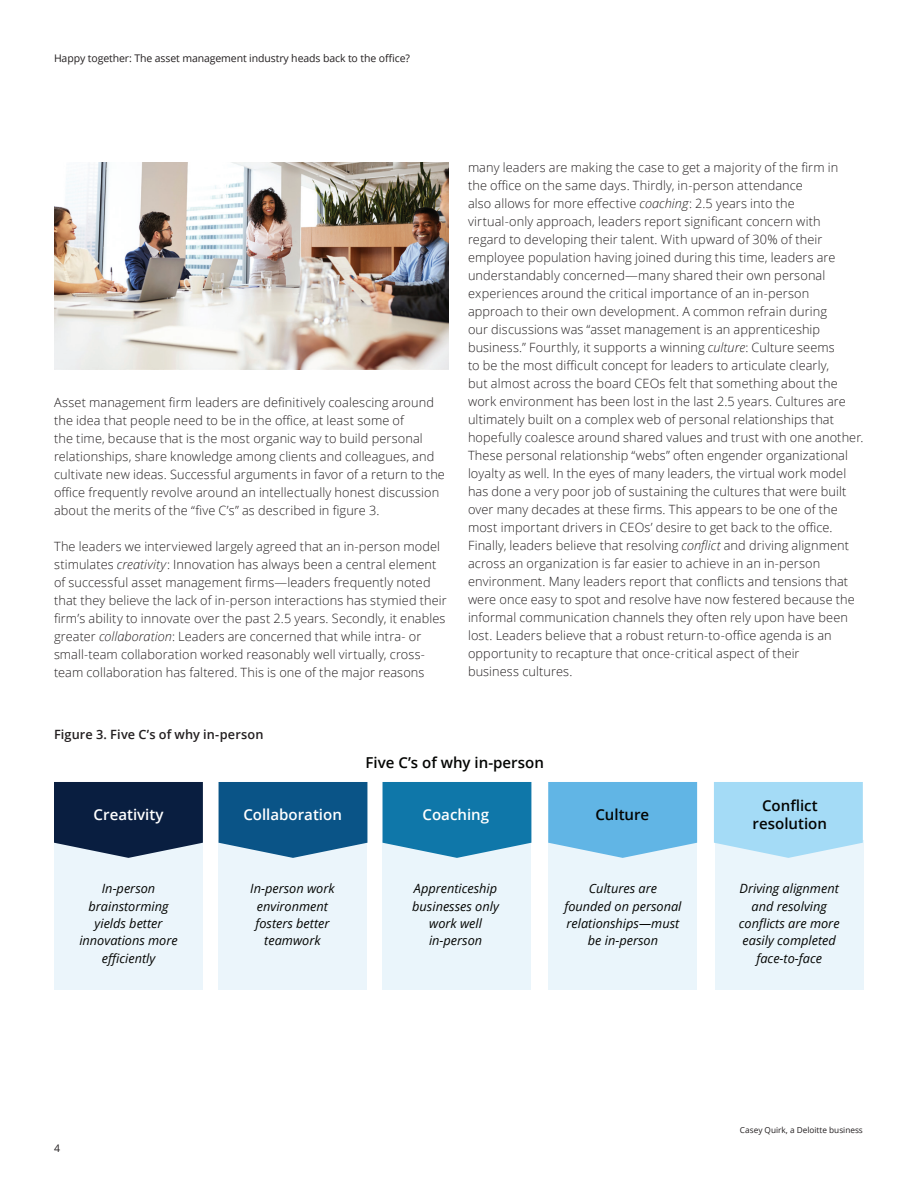
<style>
.page{position:relative;width:918px;height:1188px;background:#fff}
.page>*{position:absolute;margin:0;border:0;box-sizing:border-box;transform-origin:0 0}
.t1{font:600 15px/18.6px "Open Sans";color:#040503;text-align:center}
.t2{font:600 15px "Open Sans";color:#fff}
.t3{font:300 12.75px/18px "Open Sans";letter-spacing:.01em;color:#231f20}
.t4{font:italic 12.75px/17.4px "Open Sans";color:#040503;text-align:center}
.t5{font:600 12.75px "Open Sans";letter-spacing:.01em;color:#231f20}
.t6{font:10.5px "Open Sans";letter-spacing:-.01em;color:#231f20}
.t7{font:8.25px "Open Sans";color:#231f20}
.s1{font-style:italic}
</style>
<div class="page">
<div style="left:55px;top:840px;width:148px;height:149px;background:#ebf5fb"></div>
<svg style="left:54px;top:782px;width:149px;height:76px;background:#203353"></svg>
<div style="left:219px;top:840px;width:148px;height:149px;background:#ebf5fb"></div>
<svg style="left:219px;top:782px;width:148px;height:76px;background:#206492"></svg>
<div style="left:383px;top:840px;width:148px;height:149px;background:#eaf5fb"></div>
<svg style="left:383px;top:782px;width:148px;height:76px;background:#2583b1"></svg>
<div style="left:548px;top:840px;width:149px;height:149px;background:#eaf5fb"></div>
<svg style="left:548px;top:782px;width:149px;height:76px;background:#6fbbe7"></svg>
<div style="left:716px;top:840px;width:148px;height:149px;background:#eaf5fb"></div>
<svg style="left:714px;top:782px;width:149px;height:76px;background:#abddf6"></svg>
<img style="left:54px;top:162px;width:394px;height:207px">
<p class="t6" style="left:54px;top:51px;width:357px">Happy together: The asset management industry heads back to the office?</p>
<p class="t3" style="left:54px;top:393px;width:392px">Asset management firm leaders are definitively coalescing around the idea that people need to be in the office, at least some of<br>the time, because that is the most organic way to build personal relationships, share knowledge among clients and colleagues, and cultivate new ideas. Successful arguments in favor of a return to the office frequently revolve around an intellectually honest discussion about the merits of the “five C’s” as described in figure 3.</p>
<p class="t3" style="left:54px;top:537px;width:394px">The leaders we interviewed largely agreed that an in-person model stimulates <span class="s1">creativity</span>: Innovation has always been a central element of successful asset management firms—leaders frequently noted that they believe the lack of in-person interactions has stymied their firm’s ability to innovate over the past 2.5 years. Secondly, it enables greater <span class="s1">collaboration</span>: Leaders are concerned that while intra- or small-team collaboration worked reasonably well virtually, cross&shy;team collaboration has faltered. This is one of the major reasons</p>
<p class="t5" style="left:54px;top:726px;width:211px">Figure 3. Five C’s of why in-person</p>
<p class="t3" style="left:468px;top:158px;width:397px">many leaders are making the case to get a majority of the firm in<br>the office on the same days. Thirdly, in-person attendance<br>also allows for more effective <span class="s1">coaching</span>: 2.5 years into the virtual-only approach, leaders report significant concern with<br>regard to developing their talent. With upward of 30% of their employee population having joined during this time, leaders are understandably concerned—many shared their own personal experiences around the critical importance of an in-person approach to their own development. A common refrain during<br>our discussions was “asset management is an apprenticeship business.” Fourthly, it supports a winning <span class="s1">culture</span>: Culture seems<br>to be the most difficult concept for leaders to articulate clearly,<br>but almost across the board CEOs felt that something about the work environment has been lost in the last 2.5 years. Cultures are ultimately built on a complex web of personal relationships that hopefully coalesce around shared values and trust with one another.<br>These personal relationship “webs” often engender organizational loyalty as well. In the eyes of many leaders, the virtual work model has done a very poor job of sustaining the cultures that were built over many decades at these firms. This appears to be one of the most important drivers in CEOs’ desire to get back to the office.<br>Finally, leaders believe that resolving <span class="s1">conflict</span> and driving alignment across an organization is far easier to achieve in an in-person environment. Many leaders report that conflicts and tensions that were once easy to spot and resolve have now festered because the informal communication channels they often rely upon have been lost. Leaders believe that a robust return-to-office agenda is an opportunity to recapture that once-critical aspect of their<br>business cultures.</p>
<p class="t2" style="left:94px;top:804px;width:71px">Creativity</p>
<p class="t4" style="left:79px;top:880px;width:100px">In-person brainstorming yields better innovations more efficiently</p>
<p class="t6" style="left:54px;top:1141px;width:8px">4</p>
<p class="t2" style="left:243px;top:804px;width:100px">Collaboration</p>
<p class="t4" style="left:250px;top:880px;width:86px">In-person work environment fosters better teamwork</p>
<p class="t1" style="left:366px;top:752px;width:180px">Five C’s of why in-person</p>
<p class="t2" style="left:423px;top:804px;width:68px">Coaching</p>
<p class="t1" style="left:595px;top:805px;width:55px">Culture</p>
<p class="t4" style="left:412px;top:880px;width:88px">Apprenticeship businesses only work well in-person</p>
<p class="t4" style="left:564px;top:880px;width:119px">Cultures are founded on personal relationships—must be in-person</p>
<p class="t1" style="left:753px;top:796px;width:76px">Conflict resolution</p>
<p class="t4" style="left:739px;top:880px;width:102px">Driving alignment and resolving conflicts are more easily completed face-to-face</p>
<p class="t7" style="left:740px;top:1124px;width:124px">Casey Quirk, a Deloitte business</p>
</div>
